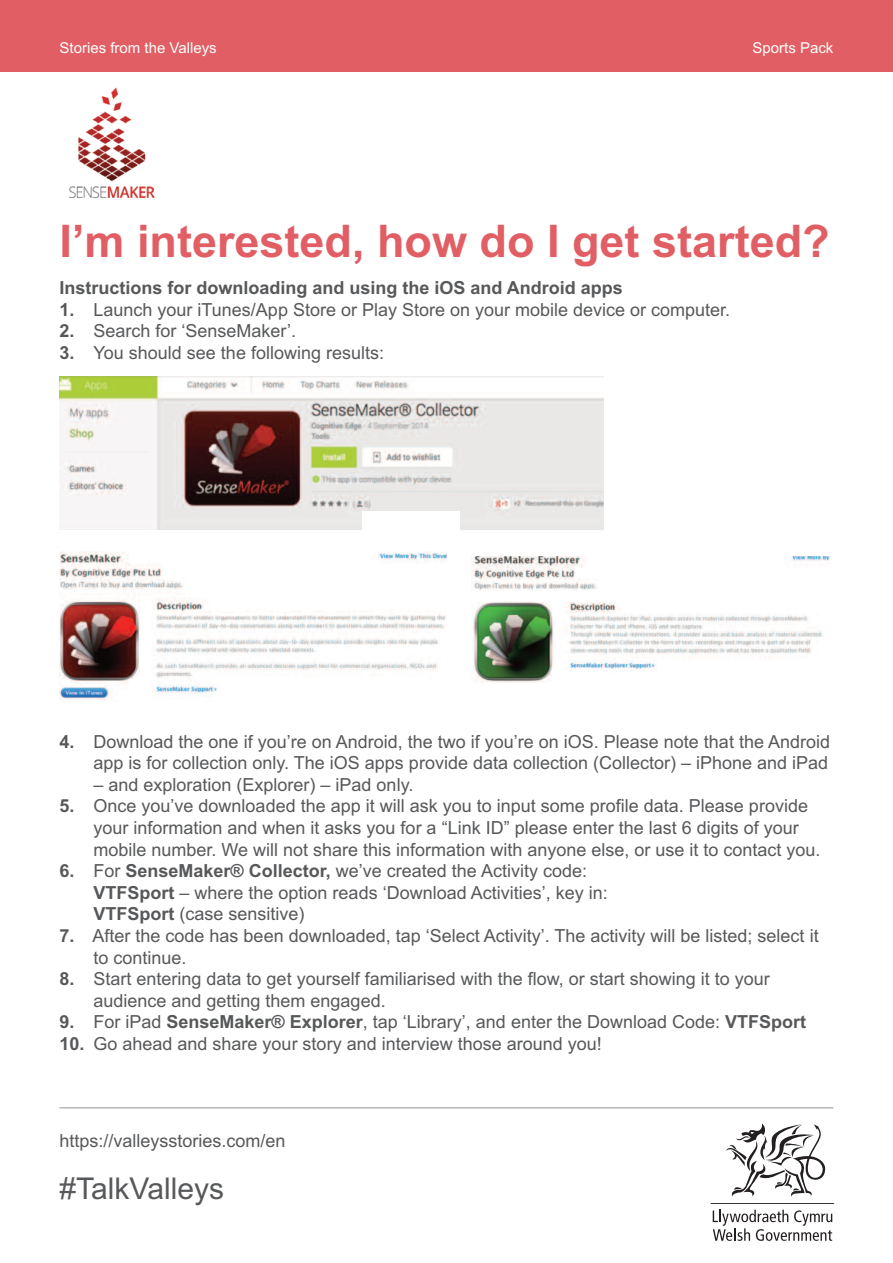
<style>
.page{position:relative;width:893px;height:1263px;background:#fff}
.page>*{position:absolute;margin:0;border:0;box-sizing:border-box;transform-origin:0 0}
.t1{font:700 45px "Arial";color:#e15f64}
.t2{font:30px "Arial";color:#57585a}
.t3{font:18px/21.6px "Arial";color:#57585a}
.t4{font:700 18px "Arial";color:#57585a}
.t5{font:15px "Arial";color:#fff}
.s1{font-weight:700}
</style>
<div class="page">
<div style="left:0;top:0;width:893px;height:71px;background:#e15f64"></div>
<svg style="left:726px;top:1123px;width:99px;height:73px"></svg>
<svg style="left:713px;top:1210px;width:119px;height:31px"></svg>
<hr style="left:710px;top:1203px;width:124px;height:1px;background:#231f20">
<hr style="left:60px;top:1107px;width:773px;height:1px;background:#939598">
<img style="left:69px;top:87px;width:86px;height:111px">
<img style="left:60px;top:376px;width:543px;height:154px">
<img style="left:60px;top:552px;width:386px;height:150px">
<img style="left:472px;top:556px;width:358px;height:127px">
<div style="left:363px;top:511px;width:97px;height:27px;background:#fff"></div>
<p class="t5" style="left:60px;top:39px;width:159px">Stories from the Valleys</p>
<p class="t5" style="left:753px;top:39px;width:82px">Sports Pack</p>
<h1 class="t1" style="left:60px;top:215px;width:772px">I’m interested, how do I get started?</h1>
<p class="t4" style="left:60px;top:277px;width:565px">Instructions for downloading and using the iOS and Android apps</p>
<p class="t3" style="left:60px;top:299px;width:672px"><span class="s1">1.</span> Launch your iTunes/App Store or Play Store on your mobile device or computer.</p>
<p class="t3" style="left:60px;top:320px;width:238px"><span class="s1">2.</span> Search for ‘SenseMaker’.</p>
<p class="t3" style="left:60px;top:342px;width:326px"><span class="s1">3.</span> You should see the following results:</p>
<p class="t3" style="left:60px;top:731px;width:772px;text-align:right"><span class="s1">4.</span> Download the one if you’re on Android, the two if you’re on iOS. Please note that the Android app is for collection only. The iOS apps provide data collection (Collector) – iPhone and iPad</p>
<p class="t3" style="left:93px;top:774px;width:321px">– and exploration (Explorer) – iPad only.</p>
<p class="t3" style="left:93px;top:795px;width:729px;text-indent:-34px"><span class="s1">5.</span> Once you’ve downloaded the app it will ask you to input some profile data. Please provide your information and when it asks you for a “Link ID” please enter the last 6 digits of your mobile number. We will not share this information with anyone else, or use it to contact you.</p>
<p class="t3" style="left:94px;top:860px;width:516px;text-indent:-34px"><span class="s1">6.</span> For <span class="s1">SenseMaker® Collector,</span> we’ve created the Activity code:<br><span class="s1">VTFSport</span> – where the option reads ‘Download Activities’, key in:<br><span class="s1">VTFSport</span> (case sensitive)</p>
<p class="t3" style="left:93px;top:925px;width:727px;text-indent:-34px"><span class="s1">7.</span> After the code has been downloaded, tap ‘Select Activity’. The activity will be listed; select it to continue.</p>
<p class="t3" style="left:93px;top:968px;width:678px;text-indent:-34px"><span class="s1">8.</span> Start entering data to get yourself familiarised with the flow, or start showing it to your audience and getting them engaged.</p>
<p class="t3" style="left:59px;top:1011px;width:748px"><span class="s1">9.</span> For iPad <span class="s1">SenseMaker® Explorer</span>, tap ‘Library’, and enter the Download Code: <span class="s1">VTFSport</span></p>
<p class="t3" style="left:59px;top:1033px;width:544px"><span class="s1">10.</span> Go ahead and share your story and interview those around you!</p>
<p class="t3" style="left:60px;top:1130px;width:228px">https://valleysstories.com/en</p>
<h2 class="t2" style="left:60px;top:1171px;width:166px">#TalkValleys</h2>
</div>
